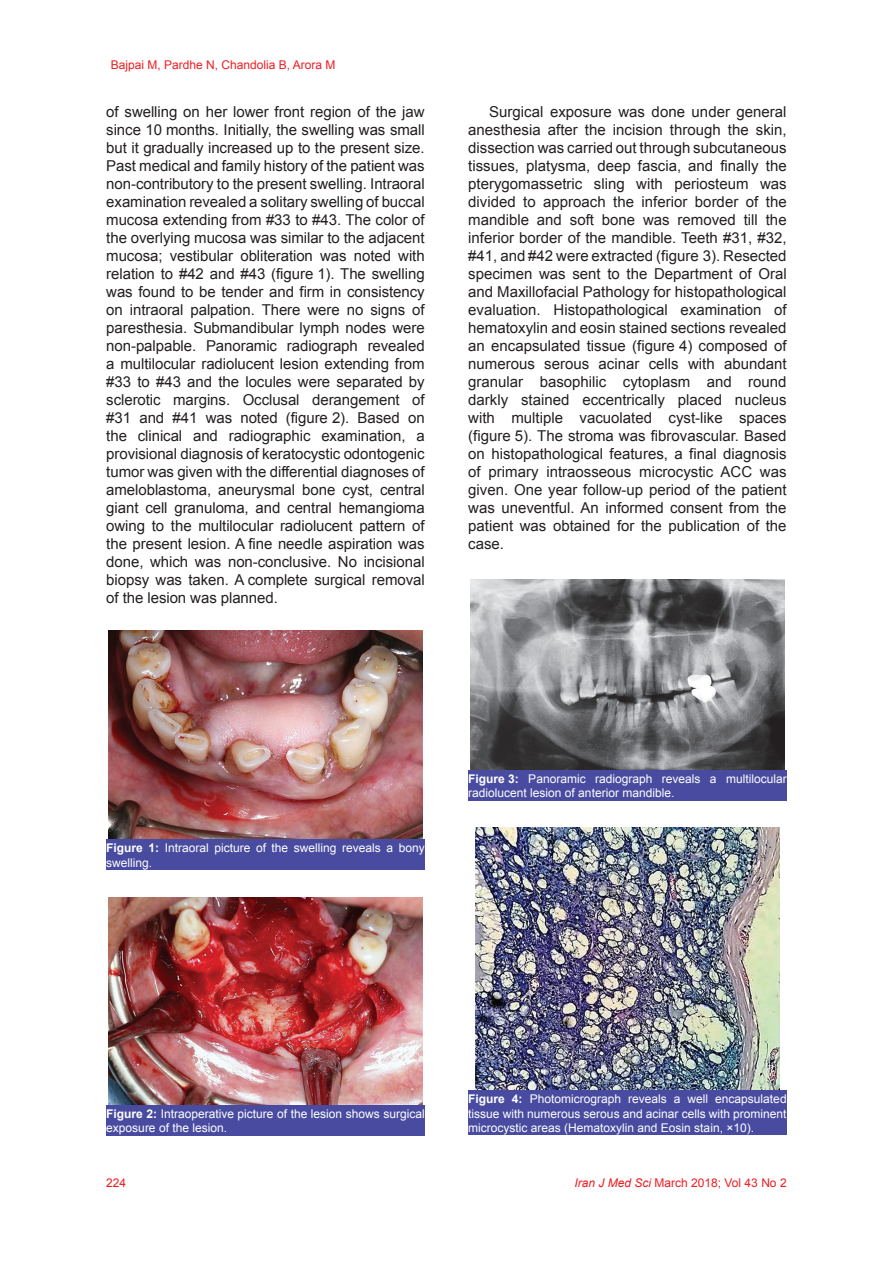
<style>
.page{position:relative;width:893px;height:1263px;background:#fff}
.page>*{position:absolute;margin:0;border:0;box-sizing:border-box;transform-origin:0 0}
.t1{font:15px/18px "Arial";letter-spacing:-.005em;color:#231f20;text-align:justify}
.t2{font:12px/14.4px "Arial";color:#fff}
.t3{font:12px "Arial";color:#ee1d23}
.s1{font-weight:700}
.s2{font-style:italic}
</style>
<div class="page">
<img style="left:108px;top:630px;width:315px;height:210px">
<div style="left:106px;top:840px;width:319px;height:30px;background:#484b9f"></div>
<img style="left:108px;top:897px;width:315px;height:208px">
<div style="left:106px;top:1105px;width:319px;height:30px;background:#484b9f"></div>
<img style="left:470px;top:579px;width:315px;height:191px">
<div style="left:468px;top:770px;width:319px;height:30px;background:#484b9f"></div>
<img style="left:475px;top:827px;width:305px;height:263px">
<div style="left:468px;top:1090px;width:319px;height:45px;background:#484b9f"></div>
<p class="t3" style="left:111px;top:57px;width:226px">Bajpai M, Pardhe N, Chandolia B, Arora M</p>
<p class="t1" style="left:106px;top:103px;width:320px">of swelling on her lower front region of the jaw since 10 months. Initially, the swelling was small but it gradually increased up to the present size.<br>Past medical and family history of the patient was non-contributory to the present swelling. Intraoral examination revealed a solitary swelling of buccal mucosa extending from #33 to #43. The color of the overlying mucosa was similar to the adjacent mucosa; vestibular obliteration was noted with relation to #42 and #43 (figure 1). The swelling was found to be tender and firm in consistency on intraoral palpation. There were no signs of paresthesia. Submandibular lymph nodes were non-palpable. Panoramic radiograph revealed a multilocular radiolucent lesion extending from #33 to #43 and the locules were separated by sclerotic margins. Occlusal derangement of #31 and #41 was noted (figure 2). Based on the clinical and radiographic examination, a provisional diagnosis of keratocystic odontogenic tumor was given with the differential diagnoses of ameloblastoma, aneurysmal bone cyst, central giant cell granuloma, and central hemangioma owing to the multilocular radiolucent pattern of the present lesion. A fine needle aspiration was done, which was non-conclusive. No incisional biopsy was taken. A complete surgical removal of the lesion was planned.</p>
<p class="t1" style="left:468px;top:103px;width:320px;text-indent:21px">Surgical exposure was done under general anesthesia after the incision through the skin, dissection was carried out through subcutaneous tissues, platysma, deep fascia, and finally the pterygomassetric sling with periosteum was divided to approach the inferior border of the mandible and soft bone was removed till the inferior border of the mandible. Teeth #31, #32, #41, and #42 were extracted (figure 3). Resected specimen was sent to the Department of Oral and Maxillofacial Pathology for histopathological evaluation. Histopathological examination of hematoxylin and eosin stained sections revealed an encapsulated tissue (figure 4) composed of numerous serous acinar cells with abundant granular basophilic cytoplasm and round darkly stained eccentrically placed nucleus with multiple vacuolated cyst-like spaces (figure 5). The stroma was fibrovascular. Based on histopathological features, a final diagnosis of primary intraosseous microcystic ACC was given. One year follow-up period of the patient was uneventful. An informed consent from the patient was obtained for the publication of the case.</p>
<p class="t2" style="left:106px;top:841px;width:320px"><span class="s1">Figure 1:</span> Intraoral picture of the swelling reveals a bony swelling.</p>
<p class="t2" style="left:468px;top:771px;width:320px"><span class="s1">Figure 3:</span> Panoramic radiograph reveals a multilocular radiolucent lesion of anterior mandible.</p>
<p class="t2" style="left:106px;top:1106px;width:320px"><span class="s1">Figure 2:</span> Intraoperative picture of the lesion shows surgical exposure of the lesion.</p>
<p class="t2" style="left:468px;top:1091px;width:320px;text-align:justify"><span class="s1">Figure 4:</span> Photomicrograph reveals a well encapsulated tissue with numerous serous and acinar cells with prominent microcystic areas (Hematoxylin and Eosin stain, ×10).</p>
<p class="t3" style="left:106px;top:1174px;width:22px">224</p>
<p class="t3" style="left:575px;top:1174px;width:214px"><span class="s2">Iran J Med Sci</span> March 2018; Vol 43 No 2</p>
</div>
